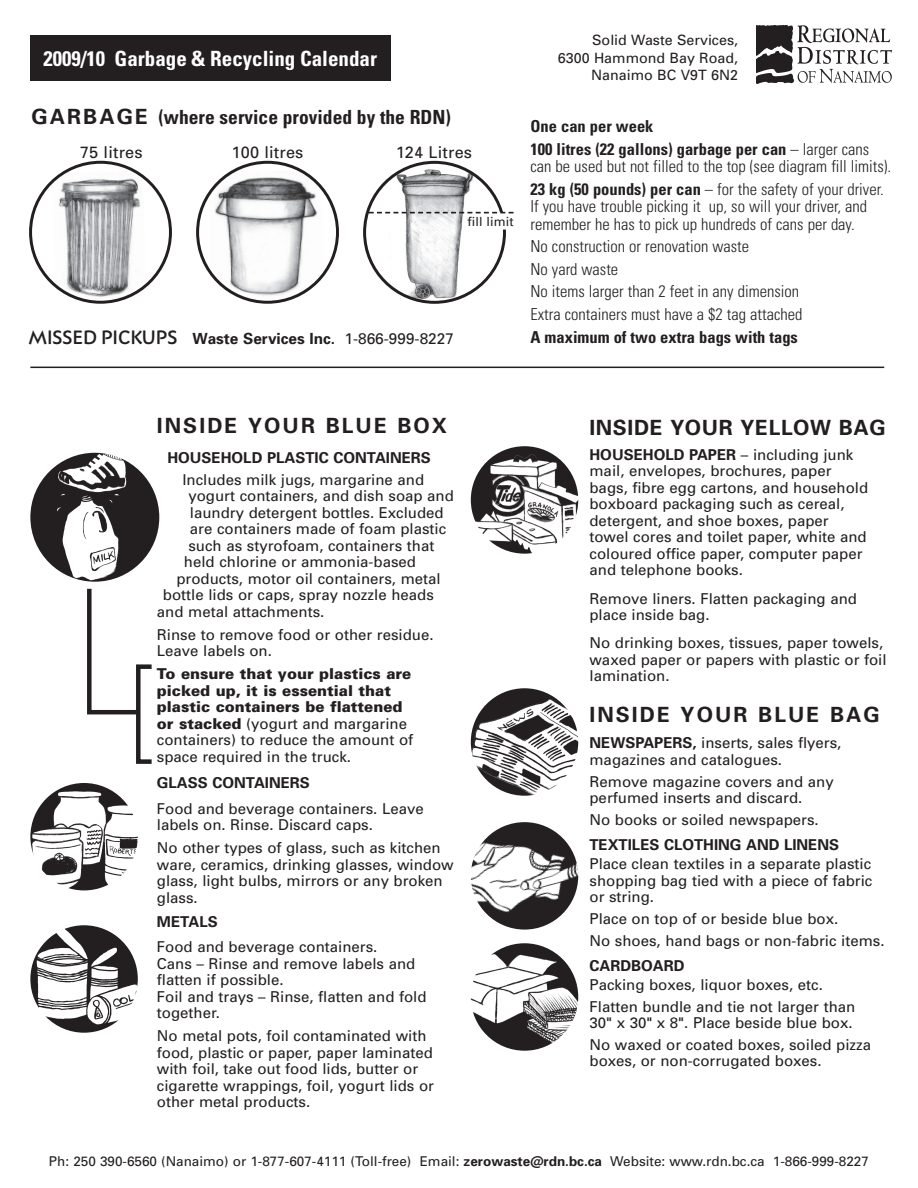
<style>
.page{position:relative;width:918px;height:1188px;background:#fff}
.page>*{position:absolute;margin:0;border:0;box-sizing:border-box;transform-origin:0 0}
.t1{font:700 21px "Univers";letter-spacing:.1em;color:#231f20}
.t2{font:700 condensed 21px "Univers";color:#fff}
.t3{font:700 21px "Univers";letter-spacing:.03em;color:#231f20}
.t4{font:500 21px "Adderville ITC";color:#231f20}
.t5{font:700 condensed 19.5px "Univers";color:#231f20}
.t6{font:300 condensed 16.5px/22.6px "Univers";color:#231f20}
.t7{font:700 condensed 16.5px/22.6px "Univers";color:#231f20}
.t8{font:16.35px "Univers";letter-spacing:.01em;color:#231f20}
.t9{font:700 15.3px "Univers";color:#231f20}
.t10{font:15px/16.5px "Univers";color:#231f20}
.t11{font:900 15px/16.5px "Univers";color:#231f20}
.t12{font:700 15px "Univers";color:#231f20}
.t13{font:14.25px/17.2px "Univers";color:#231f20;text-align:right}
.t14{font:13.5px "Univers";color:#231f20}
.t15{font:12.6px "Univers";letter-spacing:.01em;color:#231f20}
.s1{font-stretch:normal;font-size:21px}
.s2{font-weight:300}
.s3{font-weight:700}
.s4{font-weight:400}
</style>
<div class="page">
<img style="left:471px;top:446px;width:107px;height:108px;border-radius:54px">
<img style="left:471px;top:688px;width:107px;height:108px;border-radius:54px">
<img style="left:471px;top:822px;width:107px;height:108px;border-radius:54px">
<img style="left:471px;top:943px;width:107px;height:108px;border-radius:54px">
<img style="left:30px;top:453px;width:129px;height:129px;border-radius:64px">
<img style="left:30px;top:783px;width:108px;height:107px;border-radius:54px">
<img style="left:30px;top:925px;width:108px;height:108px;border-radius:54px">
<img style="left:756px;top:26px;width:135px;height:57px">
<div style="left:30px;top:35px;width:361px;height:46px;background:#231f20"></div>
<svg style="left:198px;top:162px;width:140px;height:140px"></svg>
<img style="left:209px;top:170px;width:115px;height:130px">
<div style="left:196px;top:161px;width:143px;height:143px;border:3px solid #231f20;border-radius:50%"></div>
<img style="left:385px;top:165px;width:93px;height:137px">
<div style="left:363px;top:161px;width:143px;height:143px;border:3px solid #231f20;border-radius:50%"></div>
<img style="left:52px;top:171px;width:94px;height:129px">
<div style="left:29px;top:161px;width:143px;height:143px;border:3px solid #231f20;border-radius:50%"></div>
<div style="left:466px;top:213px;width:52px;height:17px;background:#fff"></div>
<svg style="left:369px;top:208px;width:145px;height:5px"></svg>
<hr style="left:30px;top:367px;width:854px;height:1px;background:#231f20">
<svg style="left:87px;top:588px;width:49px;height:127px"></svg>
<div style="left:136px;top:664px;width:18px;height:100px;border:4px solid #231f20"></div>
<h1 class="t2" style="left:44px;top:46px;width:335px">2009/10 Garbage &amp; Recycling Calendar</h1>
<h2 class="t5" style="left:32px;top:105px;width:421px"><span class="s1">G ARB AG E</span> (where service provided by the RDN)</h2>
<p class="t8" style="left:80px;top:142px;width:64px">75 litres</p>
<p class="t8" style="left:232px;top:142px;width:73px">100 litres</p>
<p class="t8" style="left:396px;top:142px;width:78px">124 Litres</p>
<p class="t15" style="left:467px;top:213px;width:48px">fill limit</p>
<p class="t13" style="left:558px;top:32px;width:182px">Solid Waste Services,<br>6300 Hammond Bay Road,<br>Nanaimo BC V9T 6N2</p>
<p class="t7" style="left:531px;top:115px;width:340px">One can per week<br>100 litres (22 gallons) garbage per can <span class="s2">– larger cans</span></p>
<p class="t6" style="left:531px;top:155px;width:362px">can be used but not filled to the top (see diagram fill limits).<br><span class="s3">23 kg (50 pounds) per can</span> – for the safety of your driver.</p>
<p class="t6" style="left:531px;top:198px;width:338px;line-height:17.2px">If you have trouble picking it up, so will your driver, and remember he has to pick up hundreds of cans per day.</p>
<p class="t6" style="left:531px;top:235px;width:273px">No construction or renovation waste<br>No yard waste<br>No items larger than 2 feet in any dimension Extra containers must have a $2 tag attached</p>
<h1 class="t4" style="left:29px;top:325px;width:150px">MISSED PICKUPS</h1>
<p class="t9" style="left:193px;top:328px;width:263px">WASTE SERVICES INC. <span class="s4">1-866-999-8227</span></p>
<p class="t7" style="left:531px;top:325px;width:269px">A maximum of two extra bags with tags</p>
<h1 class="t1" style="left:157px;top:412px;width:292px">INSIDE YOUR BLUE BOX</h1>
<p class="t12" style="left:167px;top:448px;width:265px">HOUSEHOLD PLASTIC CONTAINERS</p>
<p class="t10" style="left:182px;top:471px;width:243px">Includes milk jugs, margarine and</p>
<p class="t10" style="left:188px;top:487px;width:267px">yogurt containers, and dish soap and</p>
<p class="t10" style="left:190px;top:504px;width:255px">laundry detergent bottles. Excluded</p>
<p class="t10" style="left:190px;top:520px;width:258px">are containers made of foam plastic</p>
<p class="t10" style="left:188px;top:537px;width:247px">such as styrofoam, containers that</p>
<p class="t10" style="left:184px;top:553px;width:234px">held chlorine or ammonia-based</p>
<p class="t10" style="left:176px;top:570px;width:266px">products, motor oil containers, metal</p>
<p class="t10" style="left:163px;top:586px;width:272px">bottle lids or caps, spray nozzle heads</p>
<p class="t10" style="left:157px;top:603px;width:169px">and metal attachments.</p>
<p class="t10" style="left:157px;top:626px;width:278px">Rinse to remove food or other residue.<br>Leave labels on.</p>
<p class="t11" style="left:157px;top:665px;width:258px">To ensure that your plastics are picked up, it is essential that plastic containers be flattened or stacked <span class="s4">(yogurt and margarine containers) to reduce the amount of space required in the truck.</span></p>
<p class="t12" style="left:157px;top:773px;width:23px">GLASS</p>
<p class="t12" style="left:212px;top:773px;width:11px">CONTAINERS</p>
<p class="t10" style="left:157px;top:800px;width:268px">Food and beverage containers. Leave labels on. Rinse. Discard caps.</p>
<p class="t10" style="left:157px;top:839px;width:298px">No other types of glass, such as kitchen ware, ceramics, drinking glasses, window glass, light bulbs, mirrors or any broken glass.</p>
<p class="t12" style="left:157px;top:912px;width:25px">METALS</p>
<p class="t10" style="left:157px;top:938px;width:271px">Food and beverage containers.<br>Cans – Rinse and remove labels and flatten if possible.<br>Foil and trays – Rinse, flatten and fold together.</p>
<p class="t10" style="left:157px;top:1027px;width:279px">No metal pots, foil contaminated with food, plastic or paper, paper laminated with foil, take out food lids, butter or cigarette wrappings, foil, yogurt lids or other metal products.</p>
<h1 class="t3" style="left:590px;top:414px;width:166px">INSIDE YOUR YELLO</h1>
<h1 class="t1" style="left:810px;top:414px;width:77px">W BAG</h1>
<p class="t12" style="left:590px;top:445px;width:23px">HOUSE</p>
<p class="t12" style="left:643px;top:445px;width:22px">HOLD</p>
<p class="t12" style="left:689px;top:445px;width:11px">PAPER</p>
<p class="t10" style="left:590px;top:446px;width:280px;text-indent:151px">– including junk mail, envelopes, brochures, paper bags, fibre egg cartons, and household boxboard packaging such as cereal, detergent, and shoe boxes, paper towel cores and toilet paper, white and coloured office paper, computer paper and telephone books.</p>
<p class="t10" style="left:590px;top:590px;width:269px">Remove liners. Flatten packaging and place inside bag.</p>
<p class="t10" style="left:590px;top:635px;width:299px">No drinking boxes, tissues, paper towels, waxed paper or papers with plastic or foil lamination.</p>
<h1 class="t1" style="left:590px;top:701px;width:200px">INSIDE YOUR BLUE</h1>
<h1 class="t1" style="left:830px;top:701px;width:51px">BAG</h1>
<p class="t10" style="left:590px;top:735px;width:253px"><span class="s3">NEWSPAPERS,</span> inserts, sales flyers, magazines and catalogues.</p>
<p class="t10" style="left:590px;top:773px;width:246px">Remove magazine covers and any perfumed inserts and discard.</p>
<p class="t10" style="left:590px;top:811px;width:231px">No books or soiled newspapers.</p>
<p class="t12" style="left:590px;top:835px;width:10px">TEXTILES</p>
<p class="t12" style="left:664px;top:835px;width:11px">CLOT</p>
<p class="t12" style="left:703px;top:835px;width:55px">HING AND</p>
<p class="t12" style="left:784px;top:835px;width:10px">LINENS</p>
<p class="t10" style="left:590px;top:855px;width:284px;text-align:justify">Place clean textiles in a separate plastic shopping bag tied with a piece of fabric or string.</p>
<p class="t10" style="left:590px;top:907px;width:297px;line-height:21.9px">Place on top of or beside blue box.<br>No shoes, hand bags or non-fabric items.</p>
<p class="t12" style="left:590px;top:956px;width:12px">CARD</p>
<p class="t12" style="left:631px;top:956px;width:22px">BOARD</p>
<p class="t10" style="left:590px;top:973px;width:267px;line-height:21.9px">Packing boxes, liquor boxes, etc.<br>Flatten bundle and tie not larger than</p>
<p class="t10" style="left:590px;top:1012px;width:283px;line-height:21.9px">30" x 30" x 8". Place beside blue box.<br>No waxed or coated boxes, soiled pizza</p>
<p class="t10" style="left:590px;top:1053px;width:234px">boxes, or non-corrugated boxes.</p>
<p class="t14" style="left:49px;top:1153px;width:822px">Ph: 250 390-6560 (Nanaimo) or 1-877-607-4111 (Toll-free) Email: <span class="s3">ZEROWASTE@RDN.BC.CA</span> Website: www.rdn.bc.ca 1-866-999-8227</p>
</div>
